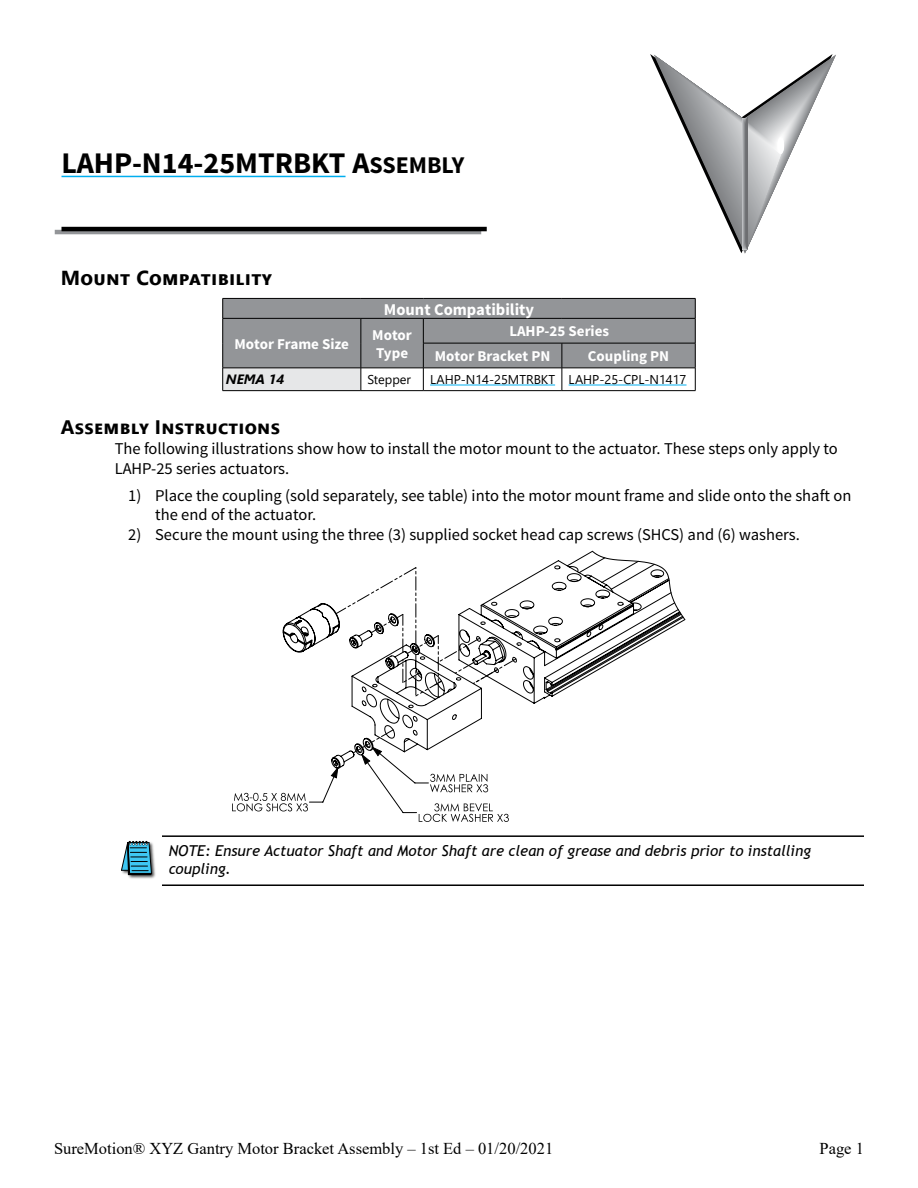
<style>
.page{position:relative;width:918px;height:1188px;background:#fff}
.page>*{position:absolute;margin:0;border:0;box-sizing:border-box;transform-origin:0 0}
.t1{font:30px "Source Sans Pro Bold SC800";color:#000}
.t2{font:700 20.25px "Segoe UI";letter-spacing:.015em;color:#000}
.t3{font:700 19.5px "Segoe UI";letter-spacing:.015em;color:#000}
.t4{font:16.5px/19.8px "Source Sans Pro";color:#000}
.t5{font:16.5px "Times New Roman";color:#000}
.t6{font:700 16.5px "Source Sans Pro";color:#fff}
.t7{font:italic 15px/18px "Trebuchet MS";color:#000}
.t8{font:700 15px/18px "Source Sans Pro";color:#fff}
.t9{font:italic 700 13.5px "Segoe UI";color:#000}
.t10{font:12.75px "Segoe UI";color:#000}
.s1{font-size:24px}
</style>
<div class="page">
<svg style="left:650px;top:54px;width:186px;height:200px"></svg>
<svg style="left:55px;top:230px;width:426px;height:4px"></svg>
<hr style="left:62px;top:227px;width:425px;height:4px;background:#000">
<hr style="left:62px;top:176px;width:284px;height:1px;background:#00aeef">
<svg style="left:222px;top:298px;width:474px;height:93px;background:#a1a3a5"></svg>
<hr style="left:430px;top:385px;width:125px;height:1px;background:#00aeef">
<hr style="left:569px;top:385px;width:118px;height:1px;background:#00aeef">
<svg style="left:282px;top:551px;width:404px;height:178px"></svg>
<svg style="left:232px;top:729px;width:277px;height:93px"></svg>
<svg style="left:336px;top:567px;width:180px;height:131px"></svg>
<hr style="left:162px;top:835px;width:702px;height:2px;background:#000">
<hr style="left:162px;top:884px;width:702px;height:2px;background:#000">
<svg style="left:121px;top:836px;width:743px;height:49px"></svg>
<h1 class="t1" style="left:62px;top:144px;width:404px">LAHP-N14-25MTRBKT A<span class="s1">SSEMBLY</span></h1>
<p class="t2" style="left:61px;top:258px;width:213px">Mount Compatibility</p>
<p class="t6" style="left:384px;top:299px;width:152px">Mount Compatibility</p>
<p class="t8" style="left:235px;top:335px;width:116px">Motor Frame Size</p>
<p class="t8" style="left:372px;top:326px;width:41px">Motor<br>Type</p>
<p class="t8" style="left:435px;top:320px;width:176px;line-height:24.8px;text-indent:75px">LAHP-25 Series<br>Motor Bracket PN</p>
<p class="t8" style="left:588px;top:348px;width:83px">Coupling PN</p>
<p class="t9" style="left:226px;top:367px;width:60px">NEMA 14</p>
<p class="t10" style="left:368px;top:367px;width:45px">Stepper</p>
<p class="t10" style="left:430px;top:367px;width:258px">LAHP-N14-25MTRBKT LAHP-25-CPL-N1417</p>
<p class="t3" style="left:61px;top:409px;width:221px">Assembly Instructions</p>
<p class="t4" style="left:115px;top:439px;width:725px">The following illustrations show how to install the motor mount to the actuator. These steps only apply to<br>LAHP-25 series actuators.</p>
<p class="t4" style="left:155px;top:486px;width:698px;text-indent:-27px">1) Place the coupling (sold separately, see table) into the motor mount frame and slide onto the shaft on the end of the actuator.</p>
<p class="t4" style="left:128px;top:525px;width:673px">2) Secure the mount using the three (3) supplied socket head cap screws (SHCS) and (6) washers.</p>
<p class="t7" style="left:169px;top:842px;width:644px">NOTE: Ensure Actuator Shaft and Motor Shaft are clean of grease and debris prior to installing coupling.</p>
<p class="t5" style="left:54px;top:1137px;width:501px">SureMotion® XYZ Gantry Motor Bracket Assembly – 1st Ed – 01/20/2021</p>
<p class="t5" style="left:820px;top:1137px;width:46px">Page 1</p>
</div>
